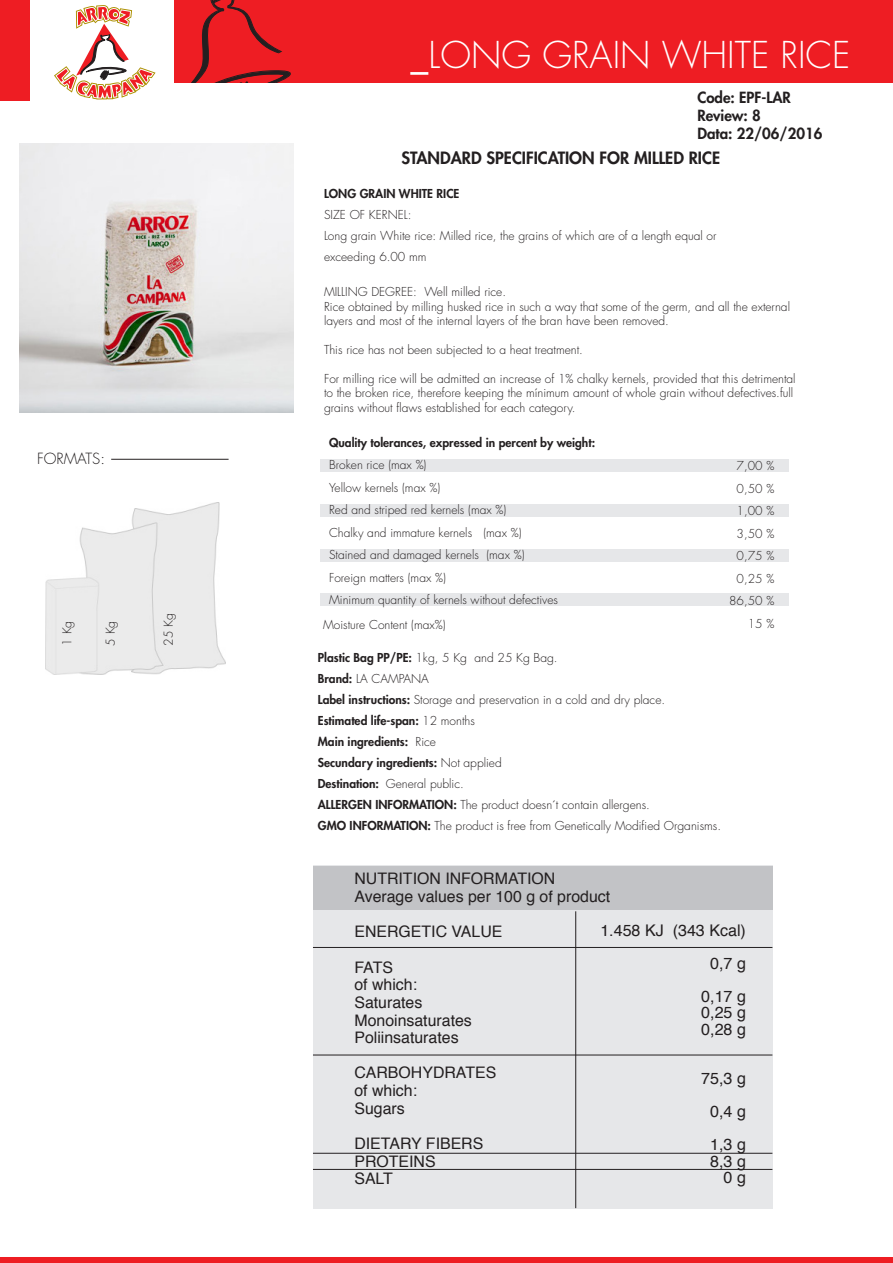
<style>
.page{position:relative;width:893px;height:1263px;background:#fff}
.page>*{position:absolute;margin:0;border:0;box-sizing:border-box;transform-origin:0 0}
.t1{font:300 36px "Futura";color:#fff}
.t2{font:800 16.5px "Futura";color:#231f20}
.t3{font:16.05px "Helvetica";color:#231f20}
.t4{font:15.9px "Helvetica";color:#231f20}
.t5{font:800 15px "Futura";color:#231f20}
.t6{font:300 15px "Futura";letter-spacing:-.005em;color:#231f20}
.t7{font:300 12px/14.4px "Futura";color:#231f20}
.t8{font:800 12px "Futura";color:#231f20}
.s1{font-weight:800}
.s2{font-weight:300}
</style>
<div class="page">
<svg style="left:54px;top:5px;width:102px;height:95px"></svg>
<div style="left:0;top:0;width:30px;height:101px;background:#ee1d23"></div>
<div style="left:174px;top:0;width:719px;height:83px;background:#ee1d23"></div>
<svg style="left:191px;top:0;width:100px;height:83px"></svg>
<div style="left:0;top:1257px;width:893px;height:6px;background:#ee1d23"></div>
<hr style="left:111px;top:459px;width:118px;height:1px;background:#231f20">
<img style="left:45px;top:503px;width:180px;height:172px">
<div style="left:321px;top:459px;width:468px;height:13px;background:#e6e7e9"></div>
<div style="left:321px;top:504px;width:468px;height:13px;background:#e6e7e9"></div>
<div style="left:321px;top:549px;width:468px;height:13px;background:#e6e7e9"></div>
<div style="left:321px;top:593px;width:468px;height:13px;background:#e6e7e9"></div>
<img style="left:20px;top:144px;width:273px;height:268px">
<div style="left:313px;top:865px;width:459px;height:344px;background:#e6e7e9"></div>
<div style="left:313px;top:867px;width:459px;height:43px;background:#c2c3c6"></div>
<hr style="left:313px;top:947px;width:459px;height:1px;background:#231f20">
<hr style="left:313px;top:1055px;width:459px;height:1px;background:#231f20">
<hr style="left:313px;top:1153px;width:459px;height:1px;background:#231f20">
<hr style="left:313px;top:1169px;width:459px;height:1px;background:#231f20">
<hr style="left:575px;top:911px;width:1px;height:297px;background:#231f20">
<p class="t6" style="left:37px;top:449px;width:69px">FORMATS:</p>
<p class="t7" style="left:60px;top:646px;width:26px;rotate:-90deg">1 Kg</p>
<p class="t7" style="left:104px;top:646px;width:26px;rotate:-90deg">5 Kg</p>
<p class="t7" style="left:161px;top:646px;width:34px;rotate:-90deg">25 Kg</p>
<p class="t1" style="left:411px;top:32px;width:441px">_LONG GRAIN WHITE RICE</p>
<p class="t5" style="left:697px;top:87px;width:95px">Code: EPF-LAR</p>
<p class="t5" style="left:697px;top:105px;width:65px">Review: 8</p>
<p class="t5" style="left:697px;top:123px;width:126px">Data: 22/06/2016</p>
<p class="t2" style="left:402px;top:147px;width:320px">STANDARD SPECIFICATION FOR MILLED RICE</p>
<p class="t8" style="left:324px;top:186px;width:137px">LONG GRAIN WHITE RICE</p>
<p class="t7" style="left:324px;top:208px;width:89px">SIZE OF KERNEL:</p>
<p class="t7" style="left:324px;top:229px;width:394px">Long grain White rice: Milled rice, the grains of which are of a length equal or</p>
<p class="t7" style="left:324px;top:250px;width:104px">exceeding 6.00 mm</p>
<p class="t7" style="left:324px;top:285px;width:184px">MILLING DEGREE: Well milled rice.</p>
<p class="t7" style="left:324px;top:299px;width:467px">Rice obtained by milling husked rice in such a way that some of the germ, and all the external layers and most of the internal layers of the bran have been removed.</p>
<p class="t7" style="left:324px;top:343px;width:260px">This rice has not been subjected to a heat treatment.</p>
<p class="t7" style="left:324px;top:371px;width:473px">For milling rice will be admitted an increase of 1% chalky kernels, provided that this detrimental to the broken rice, therefore keeping the mínimum amount of whole grain without defectives.full grains without flaws established for each category.</p>
<p class="t8" style="left:329px;top:434px;width:268px">Quality tolerances, expressed in percent by weight:</p>
<p class="t7" style="left:329px;top:458px;width:99px">Broken rice (max %)</p>
<p class="t7" style="left:329px;top:480px;width:113px">Yellow kernels (max %)</p>
<p class="t7" style="left:329px;top:503px;width:179px">Red and striped red kernels (max %)</p>
<p class="t7" style="left:329px;top:525px;width:194px">Chalky and immature kernels (max %)</p>
<p class="t7" style="left:329px;top:548px;width:197px">Stained and damaged kernels (max %)</p>
<p class="t7" style="left:329px;top:570px;width:118px">Foreign matters (max %)</p>
<p class="t7" style="left:329px;top:593px;width:230px">Minimum quantity of kernels without defectives</p>
<p class="t7" style="left:323px;top:618px;width:124px">Moisture Content (max%)</p>
<p class="t7" style="left:318px;top:651px;width:241px"><span class="s1">Plastic Bag PP/PE:</span> 1kg, 5 Kg and 25 Kg Bag.</p>
<p class="t7" style="left:318px;top:672px;width:113px"><span class="s1">Brand:</span> LA CAMPANA</p>
<p class="t7" style="left:318px;top:693px;width:349px"><span class="s1">Label instructions:</span> Storage and preservation in a cold and dry place.</p>
<p class="t8" style="left:318px;top:713px;width:159px">Estimated life-span: <span class="s2">12 months</span></p>
<p class="t8" style="left:318px;top:734px;width:120px">Main ingredients: <span class="s2">Rice</span></p>
<p class="t8" style="left:318px;top:755px;width:185px">Secundary ingredients: <span class="s2">Not applied</span></p>
<p class="t7" style="left:318px;top:777px;width:147px"><span class="s1">Destination:</span> General public.</p>
<p class="t7" style="left:318px;top:798px;width:334px"><span class="s1">ALLERGEN INFORMATION:</span> The product doesn´t contain allergens.</p>
<p class="t7" style="left:318px;top:819px;width:405px"><span class="s1">GMO INFORMATION:</span> The product is free from Genetically Modified Organisms.</p>
<p class="t7" style="left:737px;top:459px;width:39px">7,00 %</p>
<p class="t7" style="left:737px;top:481px;width:39px">0,50 %</p>
<p class="t7" style="left:737px;top:504px;width:39px">1,00 %</p>
<p class="t7" style="left:737px;top:526px;width:39px">3,50 %</p>
<p class="t7" style="left:737px;top:549px;width:39px">0,75 %</p>
<p class="t7" style="left:737px;top:571px;width:39px">0,25 %</p>
<p class="t7" style="left:729px;top:594px;width:47px">86,50 %</p>
<p class="t7" style="left:748px;top:616px;width:28px">15 %</p>
<p class="t4" style="left:354px;top:866px;width:202px">NUTRITION INFORMATION</p>
<p class="t4" style="left:354px;top:884px;width:257px">Average values per 100 g of product</p>
<p class="t4" style="left:354px;top:919px;width:150px">ENERGETIC VALUE</p>
<p class="t4" style="left:354px;top:955px;width:40px">FATS</p>
<p class="t4" style="left:354px;top:972px;width:64px">of which:</p>
<p class="t4" style="left:354px;top:990px;width:70px">Saturates</p>
<p class="t4" style="left:354px;top:1008px;width:119px">Monoinsaturates</p>
<p class="t4" style="left:354px;top:1025px;width:106px">Poliinsaturates</p>
<p class="t4" style="left:354px;top:1060px;width:143px">CARBOHYDRATES</p>
<p class="t4" style="left:354px;top:1078px;width:64px">of which:</p>
<p class="t4" style="left:354px;top:1096px;width:52px">Sugars</p>
<p class="t4" style="left:354px;top:1131px;width:130px">DIETARY FIBERS</p>
<p class="t4" style="left:354px;top:1149px;width:83px">PROTEINS</p>
<p class="t4" style="left:354px;top:1166px;width:40px">SALT</p>
<p class="t3" style="left:600px;top:917px;width:147px">1.458 KJ (343 Kcal)</p>
<p class="t3" style="left:710px;top:950px;width:37px">0,7 g</p>
<p class="t3" style="left:701px;top:983px;width:46px">0,17 g</p>
<p class="t3" style="left:701px;top:1000px;width:46px">0,25 g</p>
<p class="t3" style="left:701px;top:1016px;width:46px">0,28 g</p>
<p class="t3" style="left:701px;top:1066px;width:46px">75,3 g</p>
<p class="t3" style="left:710px;top:1099px;width:37px">0,4 g</p>
<p class="t3" style="left:710px;top:1132px;width:37px">1,3 g</p>
<p class="t3" style="left:710px;top:1148px;width:37px">8,3 g</p>
<p class="t3" style="left:724px;top:1165px;width:24px">0 g</p>
</div>
